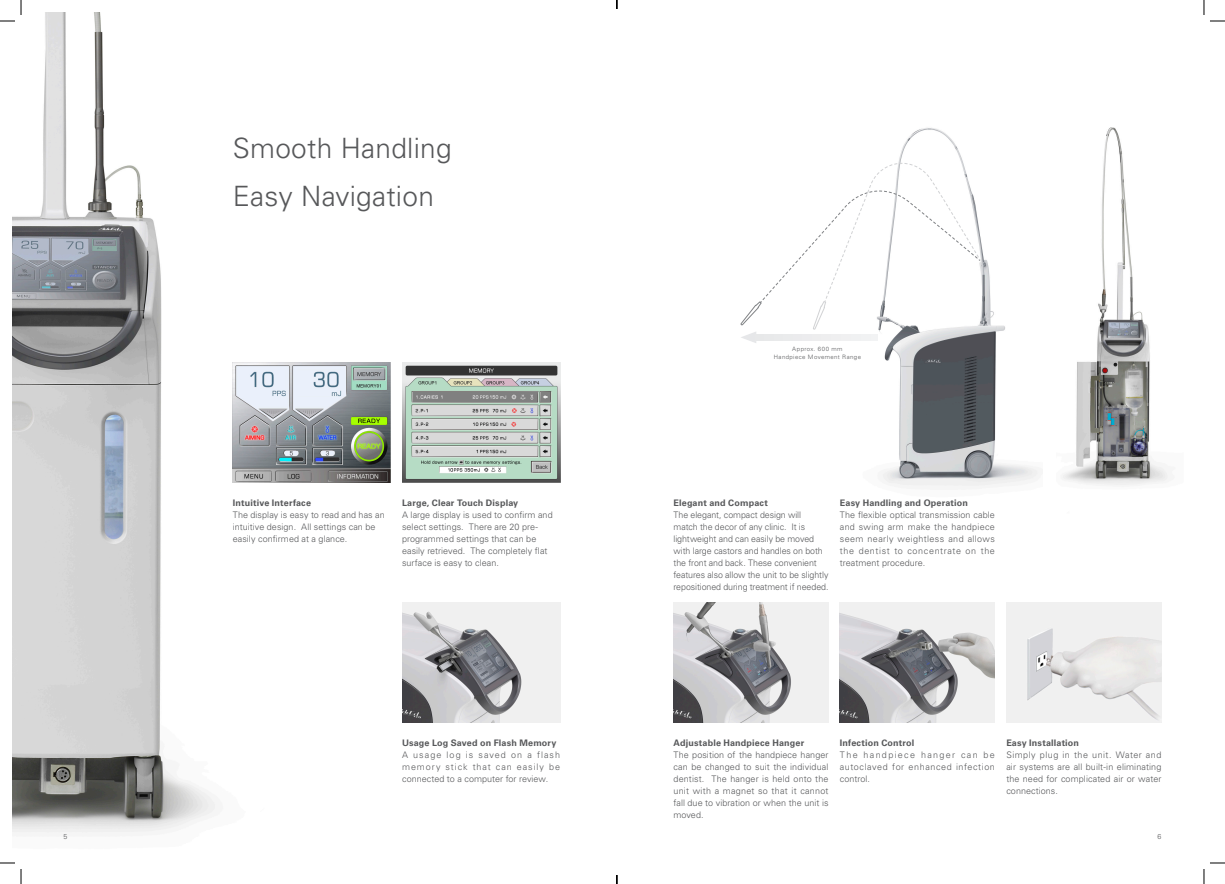
<style>
.page{position:relative;width:1225px;height:884px;background:#fff}
.page>*{position:absolute;margin:0;border:0;box-sizing:border-box;transform-origin:0 0}
.JP_common_headline_2{font:300 28px "Univers";letter-spacing:.01em;color:#57585a}
.JP_common_copy_text{font:300 9px/12px "Univers";letter-spacing:.01em;color:#57585a;text-align:justify}
.JP_common_copy_head{font:300 9px/12px "Univers";color:#57585a}
.JP_common_copy_head-2{font:700 9px "Univers";letter-spacing:.015em;color:#57585a}
.t1{font:300 7px "Univers";color:#57585a}
.JP_common_footnote_6{font:300 6px "Univers";letter-spacing:.07em;color:#57585a}
</style>
<div class="page">
<img style="left:12px;top:12px;width:253px;height:821px">
<img style="left:233px;top:362px;width:157px;height:120px">
<img style="left:402px;top:602px;width:158px;height:120px">
<img style="left:839px;top:602px;width:155px;height:120px">
<img style="left:1006px;top:602px;width:155px;height:120px">
<img style="left:673px;top:602px;width:155px;height:120px">
<img style="left:882px;top:128px;width:157px;height:358px">
<img style="left:1062px;top:127px;width:106px;height:358px">
<img style="left:402px;top:362px;width:158px;height:120px">
<svg style="left:740px;top:156px;width:240px;height:187px"></svg>
<div style="left:753px;top:334px;width:124px;height:6px;background:#ededee"></div>
<svg style="left:0;top:0;width:22px;height:22px"></svg>
<svg style="left:0;top:862px;width:22px;height:22px"></svg>
<svg style="left:1203px;top:0;width:21px;height:22px"></svg>
<svg style="left:1203px;top:862px;width:21px;height:22px"></svg>
<p class="JP_common_headline_2" style="left:233px;top:131px;width:220px">Smooth Handling</p>
<p class="JP_common_headline_2" style="left:233px;top:179px;width:202px">Easy Navigation</p>
<p class="JP_common_copy_head-2" style="left:233px;top:498px;width:80px">Intuitive Interface</p>
<p class="JP_common_copy_head" style="left:233px;top:509px;width:153px">The display is easy to read and has an intuitive design. All settings can be easily confirmed at a glance.</p>
<p class="JP_common_copy_head-2" style="left:402px;top:498px;width:118px">Large, Clear Touch Display</p>
<p class="JP_common_copy_head" style="left:402px;top:509px;width:152px">A large display is used to confirm and select settings. There are 20 pre&shy;programmed settings that can be easily retrieved. The completely flat surface is easy to clean.</p>
<p class="JP_common_copy_head-2" style="left:402px;top:738px;width:156px">Usage Log Saved on Flash Memory</p>
<p class="JP_common_copy_text" style="left:402px;top:749px;width:159px">A usage log is saved on a flash memory stick that can easily be connected to a computer for review.</p>
<p class="JP_common_footnote_6" style="left:792px;top:345px;width:52px">Approx. 600 mm</p>
<p class="JP_common_footnote_6" style="left:773px;top:353px;width:89px">Handpiece Movement Range</p>
<p class="JP_common_copy_head-2" style="left:673px;top:498px;width:96px">Elegant and Compact</p>
<p class="JP_common_copy_head" style="left:673px;top:509px;width:156px">The elegant, compact design will<br>match the decor of any clinic. It is lightweight and can easily be moved with large castors and handles on both the front and back. These convenient features also allow the unit to be slightly repositioned during treatment if needed.</p>
<p class="JP_common_copy_head-2" style="left:839px;top:498px;width:129px">Easy Handling and Operation</p>
<p class="JP_common_copy_text" style="left:839px;top:509px;width:156px">The flexible optical transmission cable and swing arm make the handpiece seem nearly weightless and allows the dentist to concentrate on the treatment procedure.</p>
<p class="JP_common_copy_head-2" style="left:673px;top:738px;width:132px">Adjustable Handpiece Hanger</p>
<p class="JP_common_copy_text" style="left:673px;top:749px;width:156px">The position of the handpiece hanger can be changed to suit the individual dentist. The hanger is held onto the unit with a magnet so that it cannot fall due to vibration or when the unit is moved.</p>
<p class="JP_common_copy_head-2" style="left:839px;top:738px;width:76px">Infection Control</p>
<p class="JP_common_copy_text" style="left:839px;top:749px;width:156px">The handpiece hanger can be autoclaved for enhanced infection control.</p>
<p class="JP_common_copy_head-2" style="left:1006px;top:738px;width:74px">Easy Installation</p>
<p class="JP_common_copy_text" style="left:1006px;top:749px;width:156px">Simply plug in the unit. Water and air systems are all built-in eliminating the need for complicated air or water connections.</p>
<p class="t1" style="left:64px;top:832px;width:5px">5</p>
<p class="t1" style="left:1157px;top:832px;width:5px">6</p>
</div>
